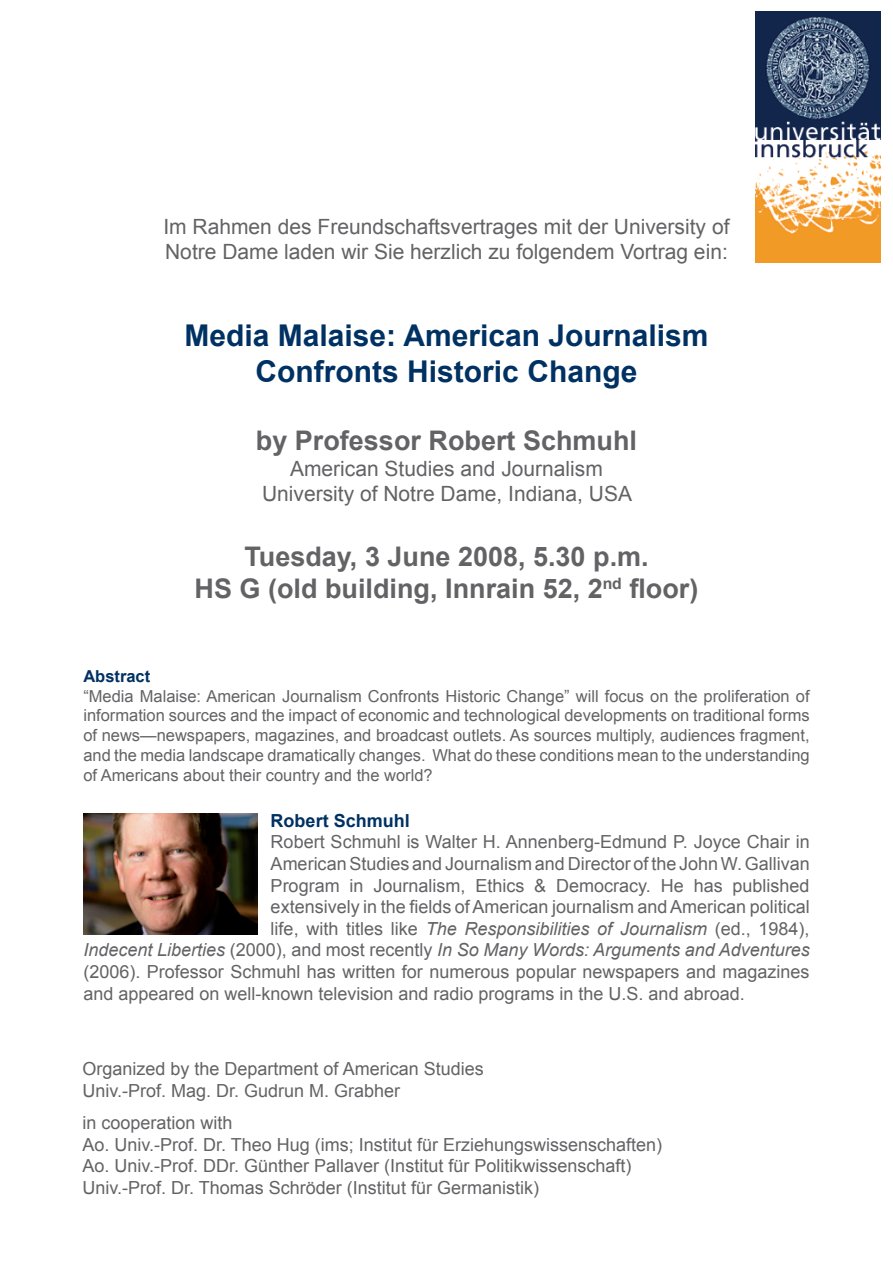
<style>
.page{position:relative;width:893px;height:1263px;background:#fff}
.page>*{position:absolute;margin:0;border:0;box-sizing:border-box;transform-origin:0 0}
.t1{font:700 30px/36px "Arial";color:#003163;text-align:center}
.t2{font:700 27px/32.4px "Arial";color:#636366;text-align:center}
.t3{font:21px/25.2px "Arial";color:#636366}
.t4{font:18px/21.6px "Arial";color:#636366}
.t5{font:italic 18px "Arial";color:#636366}
.t6{font:700 18px "Arial";color:#003163}
.t7{font:16.5px/19.8px "Arial";color:#636366;text-align:justify}
.t8{font:700 16.5px "Arial";color:#003163}
.s1{font-style:normal}
</style>
<div class="page">
<img style="left:756px;top:12px;width:125px;height:250px">
<img style="left:83px;top:814px;width:174px;height:121px">
<p class="t3" style="left:163px;top:214px;width:568px">Im Rahmen des Freundschaftsvertrages mit der University of<br>Notre Dame laden wir Sie herzlich zu folgendem Vortrag ein:</p>
<h1 class="t1" style="left:184px;top:317px;width:526px">Media Malaise: American Journalism<br>Confronts Historic Change</h1>
<h2 class="t2" style="left:256px;top:425px;width:383px">by Professor Robert Schmuhl</h2>
<p class="t3" style="left:262px;top:456px;width:371px;text-align:center">American Studies and Journalism<br>University of Notre Dame, Indiana, USA</p>
<h2 class="t2" style="left:195px;top:540px;width:505px">Tuesday, 3 June 2008, 5.30 p.m.<br>HS G (old building, Innrain 52, 2<sup>nd</sup> floor)</h2>
<p class="t8" style="left:83px;top:667px;width:68px">Abstract</p>
<p class="t7" style="left:83px;top:686px;width:728px">“Media Malaise: American Journalism Confronts Historic Change” will focus on the proliferation of information sources and the impact of economic and technological developments on traditional forms of news—newspapers, magazines, and broadcast outlets. As sources multiply, audiences fragment, and the media landscape dramatically changes. What do these conditions mean to the understanding of Americans about their country and the world?</p>
<p class="t6" style="left:271px;top:810px;width:141px">Robert Schmuhl</p>
<p class="t4" style="left:271px;top:831px;width:540px">Robert Schmuhl is Walter H. Annenberg-Edmund P. Joyce Chair in</p>
<p class="t4" style="left:271px;top:853px;width:541px">American Studies and Journalism and Director of the John W. Gallivan</p>
<p class="t4" style="left:271px;top:875px;width:540px">Program in Journalism, Ethics &amp; Democracy. He has published</p>
<p class="t4" style="left:271px;top:896px;width:541px">extensively in the fields of American journalism and American political</p>
<p class="t5" style="left:271px;top:918px;width:540px"><span class="s1">life, with titles like</span> The Responsibilities of Journalism <span class="s1">(ed., 1984),</span></p>
<p class="t5" style="left:83px;top:940px;width:728px">Indecent Liberties <span class="s1">(2000), and most recently</span> In So Many Words: Arguments and Adventures</p>
<p class="t4" style="left:83px;top:961px;width:728px">(2006). Professor Schmuhl has written for numerous popular newspapers and magazines</p>
<p class="t4" style="left:83px;top:983px;width:663px">and appeared on well-known television and radio programs in the U.S. and abroad.</p>
<p class="t4" style="left:82px;top:1058px;width:403px">Organized by the Department of American Studies<br>Univ.-Prof. Mag. Dr. Gudrun M. Grabher</p>
<p class="t4" style="left:82px;top:1112px;width:581px">in cooperation with<br>Ao. Univ.-Prof. Dr. Theo Hug (ims; Institut für Erziehungswissenschaften)<br>Ao. Univ.-Prof. DDr. Günther Pallaver (Institut für Politikwissenschaft)<br>Univ.-Prof. Dr. Thomas Schröder (Institut für Germanistik)</p>
</div>
